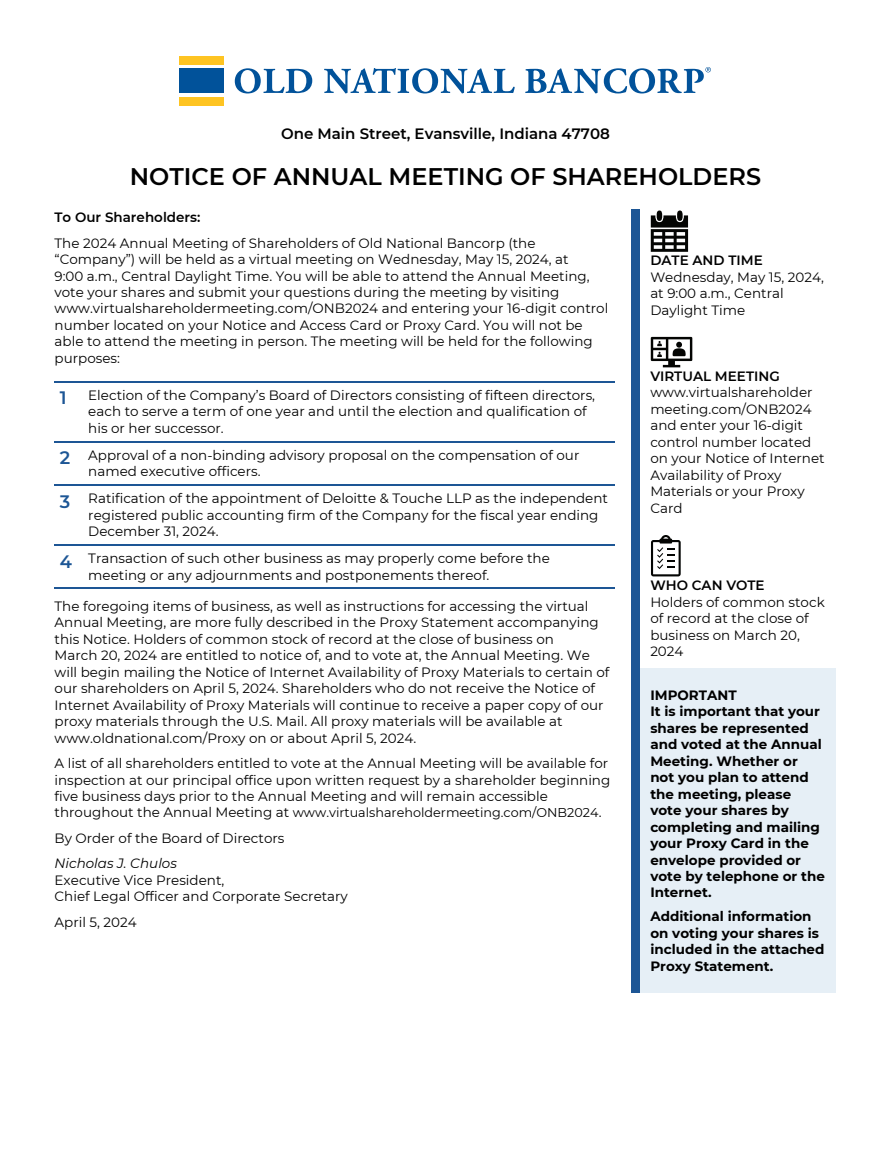
<style>
.page{position:relative;width:891px;height:1161px;background:#fff}
.page>*{position:absolute;margin:0;border:0;box-sizing:border-box;transform-origin:0 0}
.t1{font:600 24px "Montserrat";color:#000}
.t2{font:600 15px "Montserrat";color:#000}
.t3{font:13.5px/16.5px "Montserrat";color:#000}
.t4{font:700 13.5px/16.5px "Montserrat";color:#000}
.t5{font:600 13.5px "Montserrat";color:#000}
.t6{font:italic 13.5px "Montserrat";color:#000}
.t7{font:12.75px "Montserrat";color:#000}
.s1{font-weight:600;font-size:18px;color:#1d5695}
.s2{font-size:13.5px}
</style>
<div class="page">
<div style="left:631px;top:209px;width:9px;height:157px;background:#1d5695"></div>
<div style="left:631px;top:366px;width:9px;height:15px;background:#1d5695"></div>
<hr style="left:55px;top:381px;width:560px;height:1px;background:#1d5695">
<div style="left:631px;top:381px;width:9px;height:60px;background:#1d5695"></div>
<hr style="left:55px;top:441px;width:560px;height:1px;background:#1d5695">
<div style="left:631px;top:441px;width:9px;height:43px;background:#1d5695"></div>
<hr style="left:55px;top:484px;width:560px;height:2px;background:#1d5695">
<div style="left:631px;top:484px;width:9px;height:60px;background:#1d5695"></div>
<hr style="left:55px;top:544px;width:560px;height:1px;background:#1d5695">
<div style="left:631px;top:544px;width:9px;height:44px;background:#1d5695"></div>
<hr style="left:55px;top:588px;width:560px;height:1px;background:#1d5695">
<div style="left:631px;top:588px;width:9px;height:81px;background:#1d5695"></div>
<div style="left:640px;top:669px;width:196px;height:324px;background:#e6eff6"></div>
<div style="left:631px;top:669px;width:9px;height:324px;background:#1d5695"></div>
<div style="left:179px;top:56px;width:45px;height:8px;background:#fec422"></div>
<div style="left:179px;top:68px;width:45px;height:25px;background:#01529a"></div>
<div style="left:179px;top:97px;width:45px;height:9px;background:#fec422"></div>
<svg style="left:235px;top:68px;width:77px;height:25px"></svg>
<svg style="left:324px;top:68px;width:191px;height:25px"></svg>
<svg style="left:525px;top:67px;width:186px;height:26px"></svg>
<svg style="left:651px;top:211px;width:37px;height:41px"></svg>
<svg style="left:651px;top:337px;width:41px;height:30px"></svg>
<svg style="left:651px;top:535px;width:30px;height:41px"></svg>
<p class="t2" style="left:281px;top:125px;width:330px">One Main Street, Evansville, Indiana 47708</p>
<h1 class="t1" style="left:130px;top:161px;width:633px">NOTICE OF ANNUAL MEETING OF SHAREHOLDERS</h1>
<p class="t5" style="left:55px;top:209px;width:147px">To Our Shareholders:</p>
<p class="t3" style="left:55px;top:235px;width:555px">The 2024 Annual Meeting of Shareholders of Old National Bancorp (the “Company”) will be held as a virtual meeting on Wednesday, May 15, 2024, at<br>9:00 a.m., Central Daylight Time. You will be able to attend the Annual Meeting, vote your shares and submit your questions during the meeting by visiting www.virtualshareholdermeeting.com/ONB2024 and entering your 16-digit control number located on your Notice and Access Card or Proxy Card. You will not be able to attend the meeting in person. The meeting will be held for the following purposes:</p>
<p class="t5" style="left:650px;top:252px;width:114px">DATE AND TIME</p>
<p class="t3" style="left:650px;top:269px;width:175px">Wednesday, May 15, 2024, at 9:00 a.m., Central<br>Daylight Time</p>
<p class="t3" style="left:88px;top:387px;width:508px;text-indent:-28px"><span class="s1">1</span> Election of the Company’s Board of Directors consisting of fifteen directors, each to serve a term of one year and until the election and qualification of his or her successor.</p>
<p class="t3" style="left:88px;top:447px;width:493px;text-indent:-28px"><span class="s1">2</span> Approval of a non-binding advisory proposal on the compensation of our named executive officers.</p>
<p class="t3" style="left:88px;top:490px;width:521px;text-indent:-28px"><span class="s1">3</span> Ratification of the appointment of Deloitte &amp; Touche LLP as the independent registered public accounting firm of the Company for the fiscal year ending<br>December 31, 2024.</p>
<p class="t3" style="left:88px;top:550px;width:463px;text-indent:-28px"><span class="s1">4</span> Transaction of such other business as may properly come before the meeting or any adjournments and postponements thereof.</p>
<p class="t3" style="left:55px;top:598px;width:556px">The foregoing items of business, as well as instructions for accessing the virtual Annual Meeting, are more fully described in the Proxy Statement accompanying this Notice. Holders of common stock of record at the close of business on<br>March 20, 2024 are entitled to notice of, and to vote at, the Annual Meeting. We will begin mailing the Notice of Internet Availability of Proxy Materials to certain of our shareholders on April 5, 2024. Shareholders who do not receive the Notice of Internet Availability of Proxy Materials will continue to receive a paper copy of our proxy materials through the U.S. Mail. All proxy materials will be available at www.oldnational.com/Proxy on or about April 5, 2024.</p>
<p class="t3" style="left:55px;top:755px;width:557px">A list of all shareholders entitled to vote at the Annual Meeting will be available for inspection at our principal office upon written request by a shareholder beginning five business days prior to the Annual Meeting and will remain accessible</p>
<p class="t7" style="left:55px;top:805px;width:548px"><span class="s2">throughout the Annual Meeting at</span> www.virtualshareholdermeeting.com/ONB2024<span class="s2">.</span></p>
<p class="t3" style="left:55px;top:830px;width:232px">By Order of the Board of Directors</p>
<p class="t6" style="left:55px;top:855px;width:124px">Nicholas J. Chulos</p>
<p class="t3" style="left:55px;top:872px;width:295px">Executive Vice President,<br>Chief Legal Officer and Corporate Secretary</p>
<p class="t3" style="left:55px;top:914px;width:84px">April 5, 2024</p>
<p class="t5" style="left:650px;top:368px;width:131px">VIRTUAL MEETING</p>
<p class="t3" style="left:650px;top:384px;width:176px">www.virtualshareholder meeting.com/ONB2024 and enter your 16-digit control number located on your Notice of Internet<br>Availability of Proxy<br>Materials or your Proxy<br>Card</p>
<p class="t5" style="left:650px;top:577px;width:116px">WHO CAN VOTE</p>
<p class="t3" style="left:650px;top:594px;width:176px">Holders of common stock of record at the close of business on March 20,<br>2024</p>
<p class="t4" style="left:650px;top:687px;width:176px">IMPORTANT<br>It is important that your shares be represented and voted at the Annual<br>Meeting. Whether or not you plan to attend the meeting, please vote your shares by completing and mailing your Proxy Card in the envelope provided or vote by telephone or the<br>Internet.</p>
<p class="t4" style="left:650px;top:908px;width:176px">Additional information on voting your shares is included in the attached<br>Proxy Statement.</p>
</div>
